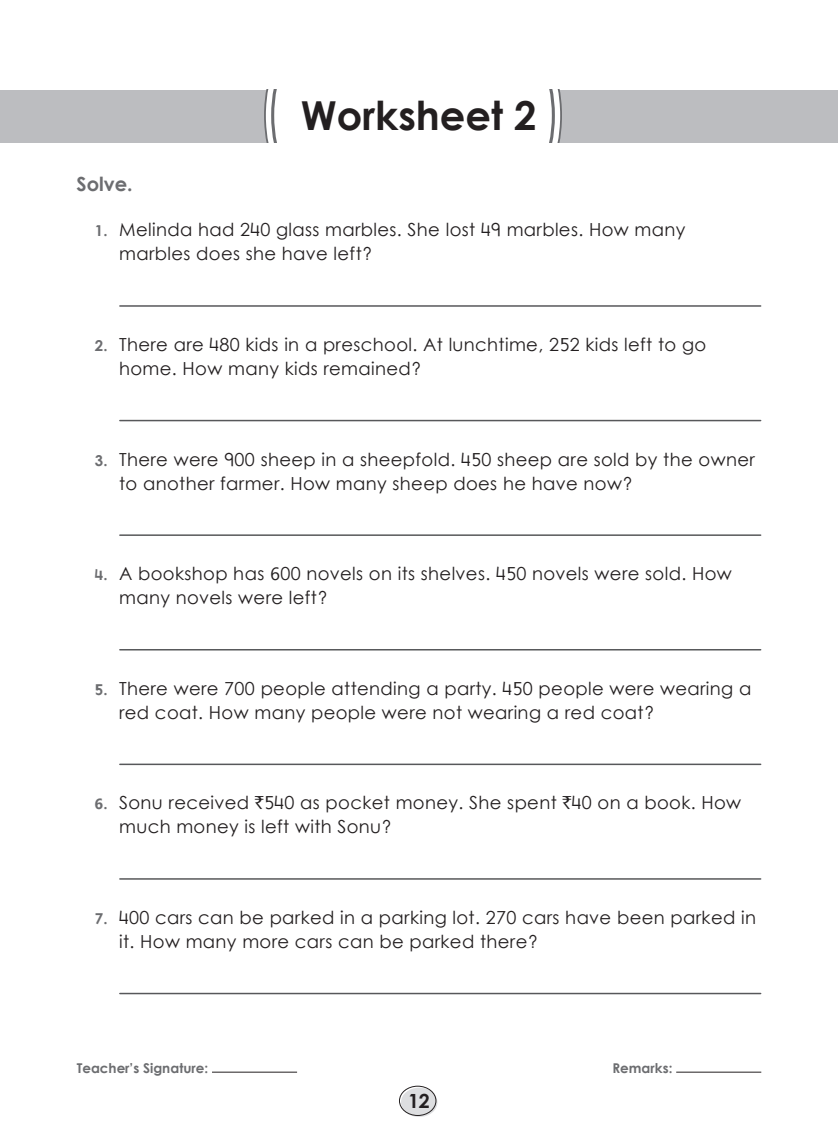
<style>
.page{position:relative;width:838px;height:1136px;background:#fff}
.page>*{position:absolute;margin:0;border:0;box-sizing:border-box;transform-origin:0 0}
.Rubric{font:39.9px "Century Gothic Bold New";color:#231f20}
.Rubric-2{font:19.5px "Century Gothic Bold New";color:#6c6d70}
.t1{font:19.5px "Century Gothic Bold New";color:#231f20}
.Sub_rubric{font:18px/24px "Century Gothic Regular New";letter-spacing:.02em;color:#231f20}
.t2{font:13.5px "Century Gothic Bold New";color:#6c6d70}
.s1{font-family:"Century Gothic Bold New";font-size:15px;color:#6c6d70}
.s2{font-family:"Rupee Foradian"}
</style>
<div class="page">
<hr style="left:212px;top:1071px;width:85px;height:1px;background:#231f20">
<hr style="left:676px;top:1071px;width:85px;height:1px;background:#231f20">
<div style="left:401px;top:1087px;width:36px;height:29px;background:#dddee0;border-radius:50%"></div>
<div style="left:399px;top:1085px;width:37px;height:30px;border:1px solid #231f20;border-radius:50%"></div>
<hr style="left:120px;top:305px;width:640px;height:2px;background:#57585a">
<hr style="left:120px;top:420px;width:640px;height:1px;background:#57585a">
<hr style="left:120px;top:534px;width:640px;height:2px;background:#57585a">
<hr style="left:120px;top:649px;width:640px;height:1px;background:#57585a">
<hr style="left:120px;top:763px;width:640px;height:2px;background:#57585a">
<hr style="left:120px;top:878px;width:640px;height:1px;background:#57585a">
<hr style="left:120px;top:992px;width:640px;height:2px;background:#57585a">
<div style="left:0;top:90px;width:838px;height:52px;background:#bcbdc0"></div>
<div style="left:264px;top:90px;width:298px;height:52px;background:#fff"></div>
<p class="Rubric" style="left:301px;top:85px;width:237px">Worksheet 2</p>
<p class="Rubric-2" style="left:77px;top:169px;width:58px">Solve.</p>
<p class="Sub_rubric" style="left:119px;top:217px;width:568px;text-indent:-24px"><span class="s1">1.</span> Melinda had 240 glass marbles. She lost 49 marbles. How many marbles does she have left?</p>
<p class="Sub_rubric" style="left:119px;top:332px;width:588px;text-indent:-24px"><span class="s1">2.</span> There are 480 kids in a preschool. At lunchtime, 252 kids left to go home. How many kids remained?</p>
<p class="Sub_rubric" style="left:119px;top:446px;width:637px;text-indent:-24px"><span class="s1">3.</span> There were 900 sheep in a sheepfold. 450 sheep are sold by the owner to another farmer. How many sheep does he have now?</p>
<p class="Sub_rubric" style="left:119px;top:561px;width:614px;text-indent:-24px"><span class="s1">4.</span> A bookshop has 600 novels on its shelves. 450 novels were sold. How many novels were left?</p>
<p class="Sub_rubric" style="left:119px;top:676px;width:633px;text-indent:-24px"><span class="s1">5.</span> There were 700 people attending a party. 450 people were wearing a red coat. How many people were not wearing a red coat?</p>
<p class="Sub_rubric" style="left:119px;top:790px;width:623px;text-indent:-24px"><span class="s1">6.</span> Sonu received <span class="s2">`</span>540 as pocket money. She spent <span class="s2">`</span>40 on a book. How much money is left with Sonu?</p>
<p class="Sub_rubric" style="left:119px;top:905px;width:638px;text-indent:-24px"><span class="s1">7.</span> 400 cars can be parked in a parking lot. 270 cars have been parked in it. How many more cars can be parked there?</p>
<p class="t2" style="left:77px;top:1057px;width:133px">Teacher’s Signature:</p>
<p class="t2" style="left:612px;top:1057px;width:61px">Remarks:</p>
<p class="t1" style="left:408px;top:1085px;width:23px">12</p>
</div>
